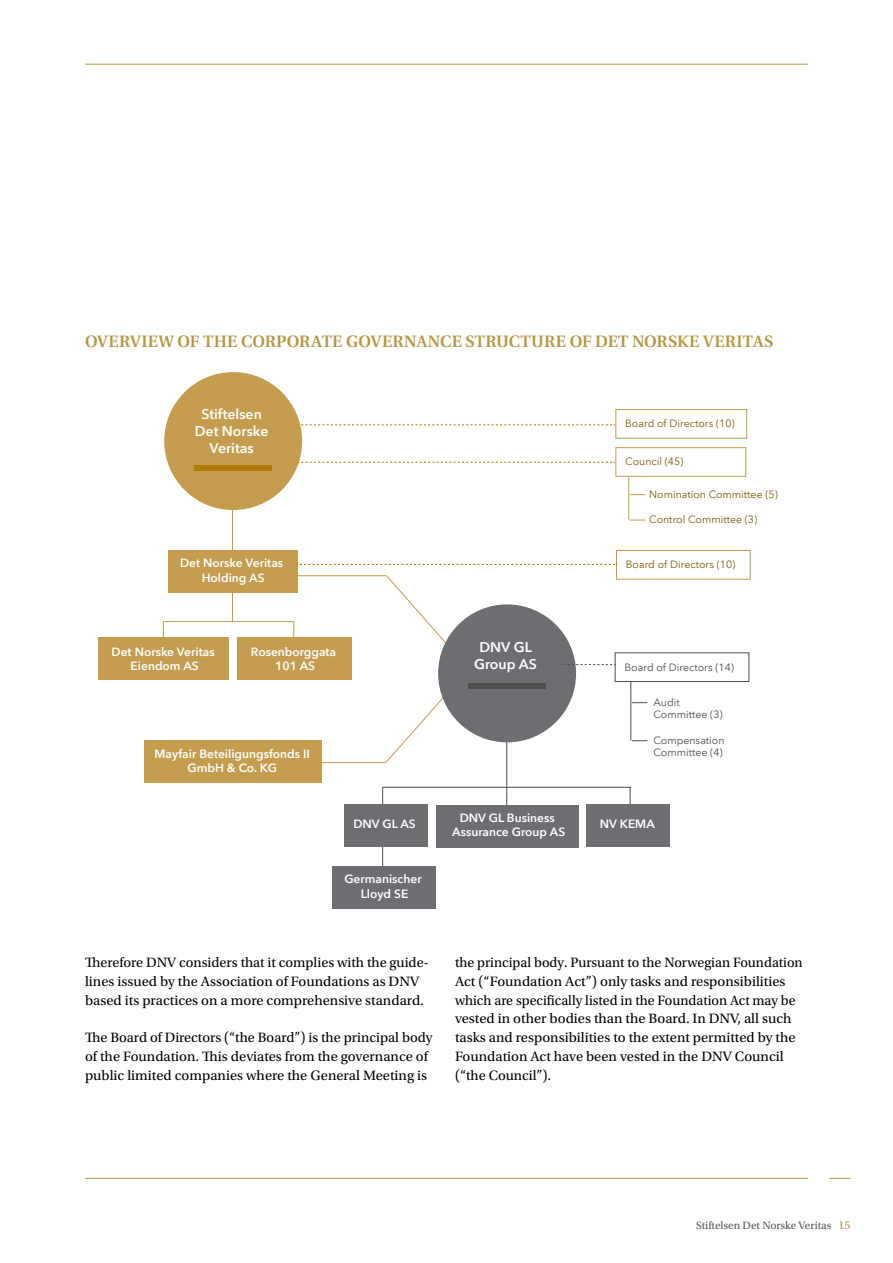
<style>
.page{position:relative;width:893px;height:1263px;background:#fff}
.page>*{position:absolute;margin:0;border:0;box-sizing:border-box;transform-origin:0 0}
.t1{font:600 16.5px "Utopia";letter-spacing:.015em;color:#b59743}
.t2{font:14.25px/18.8px "Utopia Std";color:#000}
.t3{font:600 14.1px/17px "Avenir Next LT Com";color:#fff;text-align:center}
.t4{font:600 12px/14.4px "Avenir Next LT Com";color:#fff;text-align:center}
.t5{font:11.25px "Utopia Std";color:#565655}
.t6{font:10.65px "Avenir Next LT Com";color:#815b0a}
.t7{font:10.65px/12.8px "Avenir Next LT Com";color:#4d4e4e}
.s1{font-size:12px;color:#b59743}
</style>
<div class="page">
<svg style="left:230px;top:687px;width:223px;height:76px"></svg>
<svg style="left:177px;top:575px;width:269px;height:69px"></svg>
<hr style="left:163px;top:621px;width:1px;height:37px;background:#c49d4e">
<hr style="left:382px;top:787px;width:1px;height:80px;background:#4d4e4e">
<hr style="left:293px;top:621px;width:1px;height:38px;background:#c49d4e">
<hr style="left:232px;top:472px;width:1px;height:149px;background:#c49d4e">
<hr style="left:506px;top:659px;width:1px;height:148px;background:#4d4e4e">
<div style="left:168px;top:550px;width:130px;height:42px;background:#c49d4e"></div>
<div style="left:237px;top:637px;width:115px;height:42px;background:#c49d4e"></div>
<div style="left:98px;top:637px;width:131px;height:42px;background:#c49d4e"></div>
<div style="left:144px;top:741px;width:177px;height:42px;background:#c49d4e"></div>
<div style="left:344px;top:805px;width:84px;height:42px;background:#6d6e72"></div>
<div style="left:332px;top:866px;width:103px;height:42px;background:#6d6e72"></div>
<div style="left:437px;top:805px;width:142px;height:42px;background:#6d6e72"></div>
<div style="left:438px;top:604px;width:138px;height:138px;background:#6d6e72;border-radius:50%"></div>
<div style="left:615px;top:652px;width:134px;height:30px;border:1px solid #4d4e4e"></div>
<div style="left:468px;top:684px;width:77px;height:5px;background:#4d4e4e"></div>
<div style="left:164px;top:372px;width:138px;height:138px;background:#c49d4e;border-radius:50%"></div>
<div style="left:194px;top:465px;width:78px;height:5px;background:#b07d05"></div>
<hr style="left:163px;top:621px;width:130px;height:1px;background:#c49d4e">
<svg style="left:560px;top:664px;width:56px;height:1px"></svg>
<hr style="left:630px;top:682px;width:1px;height:58px;background:#4d4e4e">
<svg style="left:632px;top:702px;width:15px;height:1px"></svg>
<svg style="left:382px;top:786px;width:249px;height:37px"></svg>
<svg style="left:632px;top:740px;width:15px;height:1px"></svg>
<div style="left:615px;top:409px;width:132px;height:30px;border:1px solid #c49d4e"></div>
<div style="left:615px;top:447px;width:131px;height:30px;border:1px solid #c49d4e"></div>
<div style="left:616px;top:550px;width:135px;height:29px;border:1px solid #c49d4e"></div>
<hr style="left:628px;top:477px;width:1px;height:43px;background:#c49d4e">
<svg style="left:630px;top:494px;width:15px;height:1px"></svg>
<svg style="left:298px;top:424px;width:317px;height:1px"></svg>
<svg style="left:294px;top:462px;width:321px;height:1px"></svg>
<svg style="left:630px;top:520px;width:15px;height:1px"></svg>
<svg style="left:297px;top:564px;width:320px;height:1px"></svg>
<div style="left:586px;top:805px;width:84px;height:42px;background:#6d6e72"></div>
<hr style="left:85px;top:64px;width:723px;height:1px;background:#b59743">
<hr style="left:85px;top:1178px;width:723px;height:1px;background:#b59743">
<svg style="left:829px;top:1178px;width:21px;height:1px"></svg>
<p class="t1" style="left:85px;top:332px;width:690px">OVERVIEW OF THE CORPORATE GOVERNANCE STRUCTURE OF DET NORSKE VERITAS</p>
<p class="t3" style="left:195px;top:406px;width:75px">Stiftelsen<br>Det Norske<br>Veritas</p>
<p class="t6" style="left:625px;top:417px;width:111px">Board of Directors (10)</p>
<p class="t6" style="left:625px;top:455px;width:60px">Council (45)</p>
<p class="t4" style="left:180px;top:556px;width:105px">Det Norske Veritas<br>Holding AS</p>
<p class="t6" style="left:649px;top:488px;width:130px">Nomination Committee (5)</p>
<p class="t6" style="left:649px;top:513px;width:110px">Control Committee (3)</p>
<p class="t6" style="left:626px;top:558px;width:111px">Board of Directors (10)</p>
<p class="t4" style="left:112px;top:644px;width:105px">Det Norske Veritas<br>Eiendom AS</p>
<p class="t4" style="left:251px;top:644px;width:87px">Rosenborggata<br>101 AS</p>
<p class="t3" style="left:474px;top:638px;width:64px">DNV GL<br>Group AS</p>
<p class="t4" style="left:155px;top:747px;width:157px">Mayfair Beteiligungsfonds II<br>GmbH &amp; Co. KG</p>
<p class="t4" style="left:353px;top:817px;width:64px">DNV GL AS</p>
<p class="t4" style="left:344px;top:872px;width:79px">Germanischer<br>Lloyd SE</p>
<p class="t4" style="left:452px;top:810px;width:114px">DNV GL Business<br>Assurance Group AS</p>
<p class="t7" style="left:624px;top:660px;width:111px">Board of Directors (14)</p>
<p class="t7" style="left:653px;top:695px;width:71px">Audit<br>Committee (3)</p>
<p class="t7" style="left:653px;top:734px;width:73px">Compensation<br>Committee (4)</p>
<p class="t4" style="left:600px;top:817px;width:57px">NV KEMA</p>
<p class="t2" style="left:85px;top:953px;width:345px">Therefore DNV considers that it complies with the guide&shy;lines issued by the Association of Foundations as DNV based its practices on a more comprehensive standard.</p>
<p class="t2" style="left:85px;top:1028px;width:349px">The Board of Directors (“the Board”) is the principal body of the Foundation. This deviates from the governance of public limited companies where the General Meeting is</p>
<p class="t2" style="left:455px;top:953px;width:349px">the principal body. Pursuant to the Norwegian Foundation Act (“Foundation Act”) only tasks and responsibilities which are specifically listed in the Foundation Act may be vested in other bodies than the Board. In DNV, all such tasks and responsibilities to the extent permitted by the Foundation Act have been vested in the DNV Council (“the Council”).</p>
<p class="t5" style="left:696px;top:1219px;width:156px">Stiftelsen Det Norske Veritas <span class="s1">15</span></p>
</div>
